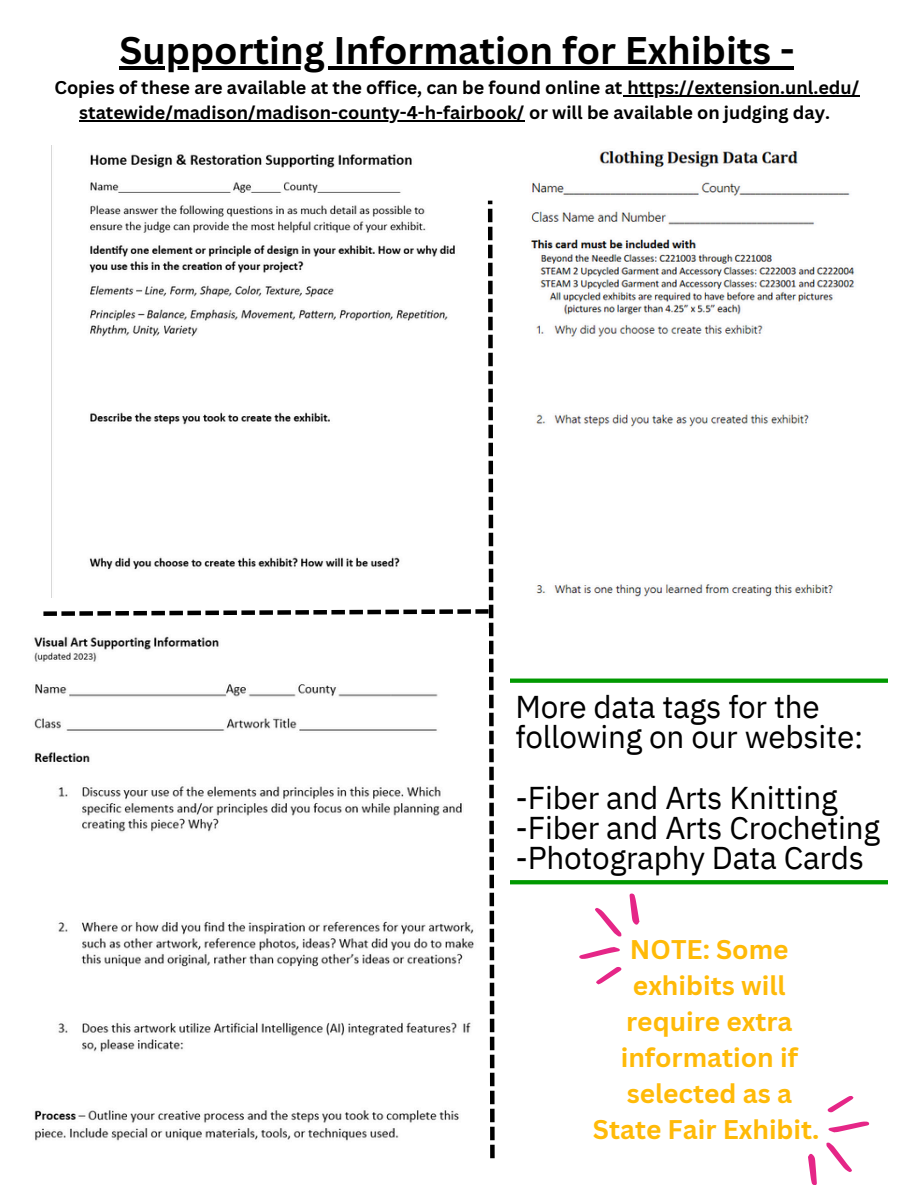
<style>
.page{position:relative;width:918px;height:1188px;background:#fff}
.page>*{position:absolute;margin:0;border:0;box-sizing:border-box;transform-origin:0 0}
.t1{font:700 37.5px "Canva Sans";color:#000}
.t2{font:31.5px/30.3px "IBM Plex Sans";letter-spacing:-.01em;color:#000}
.t3{font:700 26.25px/36px "Canva Sans";color:#ffba08;text-align:center}
.t4{font:700 18px "Canva Sans";color:#000}
</style>
<div class="page">
<svg style="left:43px;top:201px;width:452px;height:957px"></svg>
<svg style="left:579px;top:893px;width:61px;height:91px"></svg>
<svg style="left:511px;top:679px;width:377px;height:205px"></svg>
<img style="left:51px;top:145px;width:412px;height:452px">
<img style="left:34px;top:628px;width:454px;height:530px">
<img style="left:531px;top:151px;width:324px;height:446px">
<hr style="left:119px;top:66px;width:675px;height:3px;background:#000">
<hr style="left:623px;top:95px;width:237px;height:1px;background:#000">
<hr style="left:79px;top:120px;width:446px;height:1px;background:#000">
<svg style="left:808px;top:1096px;width:62px;height:89px"></svg>
<p class="t1" style="left:119px;top:24px;width:676px">Supporting Information for Exhibits -</p>
<h1 class="t4" style="left:54px;top:75px;width:806px">Copies of these are available at the office, can be found online at https://extension.unl.edu/</h1>
<p class="t4" style="left:79px;top:100px;width:752px">statewide/madison/madison-county-4-h-fairbook/ or will be available on judging day.</p>
<p class="t2" style="left:516px;top:691px;width:349px">More data tags for the following on our website:</p>
<p class="t2" style="left:516px;top:782px;width:366px">-Fiber and Arts Knitting -Fiber and Arts Crocheting -Photography Data Cards</p>
<h2 class="t3" style="left:593px;top:931px;width:228px">NOTE: Some exhibits will require extra information if selected as a<br>State Fair Exhibit.</h2>
</div>
